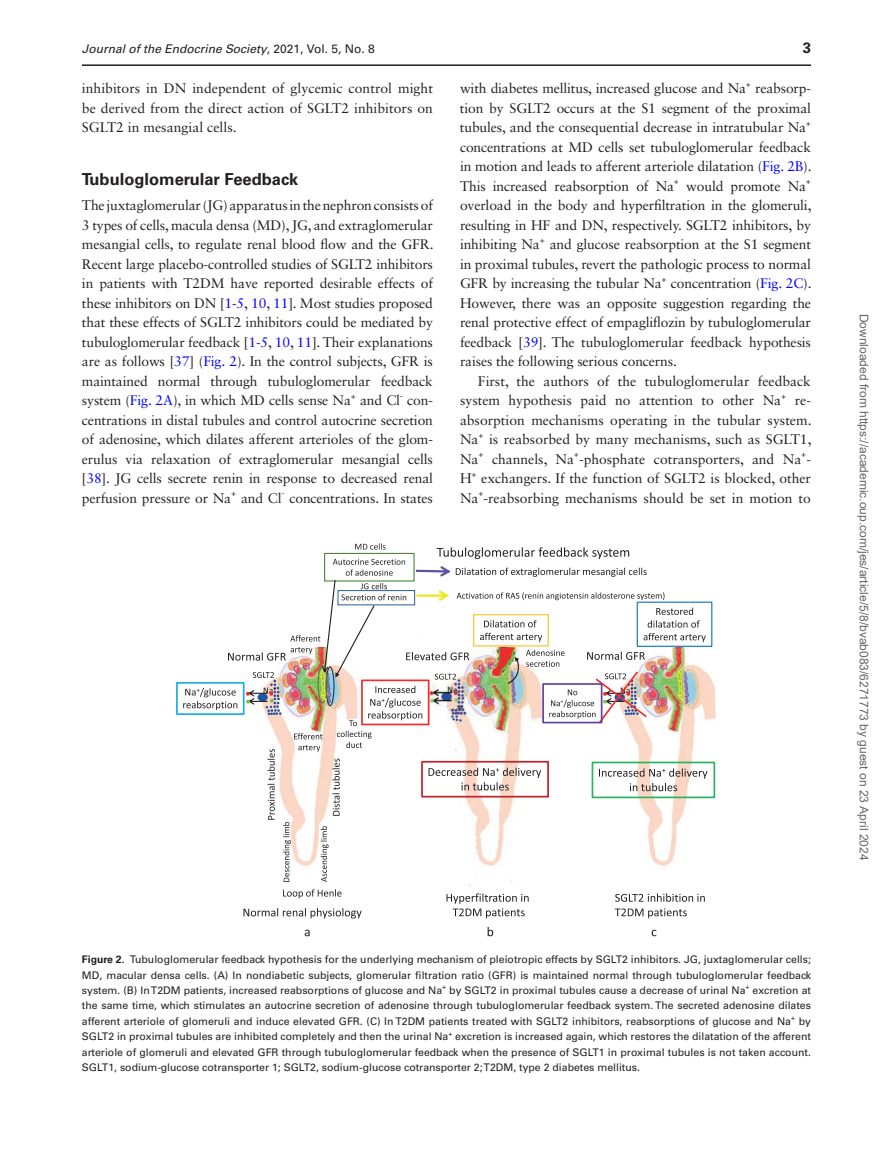
<style>
.page{position:relative;width:893px;height:1174px;background:#fff}
.page>*{position:absolute;margin:0;border:0;box-sizing:border-box;transform-origin:0 0}
.t1{font:700 16.5px "Univers LT Std";color:#231f20}
.t2{font:700 15px "Univers LT Std";color:#231f20}
.t3{font:13.8px/19.5px "Sabon LT Std";color:#231f20;text-align:justify}
.t4{font:12px "Arial";color:#666}
.t5{font:italic 12px "Univers LT Std";color:#231f20}
.t6{font:10.5px/15.3px "Univers LT Std";color:#231f20;text-align:justify}
.t7{font:9.15px "Sabon LT Std";color:#231f20}
.t8{font:6.9px "Univers LT Std";color:#231f20}
.s1{font-style:normal}
.s2{color:#00f}
.s3{font-weight:700}
</style>
<div class="page">
<hr style="left:82px;top:64px;width:729px;height:2px;background:#231f20">
<svg style="left:305px;top:929px;width:5px;height:7px"></svg>
<svg style="left:488px;top:927px;width:5px;height:9px"></svg>
<svg style="left:652px;top:929px;width:4px;height:7px"></svg>
<img style="left:707px;top:673px;width:9px;height:126px">
<svg style="left:243px;top:908px;width:119px;height:10px"></svg>
<svg style="left:446px;top:893px;width:83px;height:25px"></svg>
<svg style="left:615px;top:893px;width:90px;height:8px"></svg>
<svg style="left:615px;top:908px;width:72px;height:10px"></svg>
<div style="left:176px;top:682px;width:69px;height:33px;border:2px solid #1aaee5"></div>
<svg style="left:283px;top:889px;width:58px;height:9px"></svg>
<div style="left:592px;top:761px;width:123px;height:37px;border:2px solid #2bb45f"></div>
<div style="left:637px;top:601px;width:75px;height:46px;border:1px solid #0b74bb"></div>
<svg style="left:183px;top:543px;width:524px;height:339px"></svg>
<p class="t5" style="left:82px;top:42px;width:294px">Journal of the Endocrine Society<span class="s1">, 2021, Vol. 5, No. 8</span></p>
<p class="t2" style="left:803px;top:39px;width:10px">3</p>
<p class="t3" style="left:82px;top:78px;width:352px">inhibitors in DN independent of glycemic control might be derived from the direct action of SGLT2 inhibitors on SGLT2 in mesangial cells.</p>
<p class="t1" style="left:82px;top:169px;width:218px">Tubuloglomerular Feedback</p>
<p class="t3" style="left:82px;top:195px;width:353px">The juxtaglomerular (JG) apparatus in the nephron consists of 3 types of cells, macula densa (MD), JG, and extraglomerular mesangial cells, to regulate renal blood flow and the GFR.<br>Recent large placebo-controlled studies of SGLT2 inhibitors in patients with T2DM have reported desirable effects of these inhibitors on DN [<span class="s2">1-5</span>, <span class="s2">10</span>, <span class="s2">11</span>]. Most studies proposed that these effects of SGLT2 inhibitors could be mediated by tubuloglomerular feedback [<span class="s2">1-5</span>, <span class="s2">10</span>, <span class="s2">11</span>]. Their explanations are as follows [<span class="s2">37</span>] (<span class="s2">Fig. 2</span>). In the control subjects, GFR is maintained normal through tubuloglomerular feedback system (<span class="s2">Fig. 2A</span>), in which MD cells sense Na<sup>+</sup> and Cl</p>
<p class="t3" style="left:460px;top:78px;width:353px">with diabetes mellitus, increased glucose and Na<sup>+</sup> reabsorp&shy;tion by SGLT2 occurs at the S1 segment of the proximal tubules, and the consequential decrease in intratubular Na<sup>+ </sup>concentrations at MD cells set tubuloglomerular feedback in motion and leads to afferent arteriole dilatation (<span class="s2">Fig. 2B</span>).<br>This increased reabsorption of Na<sup>+</sup></p>
<p class="t3" style="left:686px;top:176px;width:121px">would promote Na</p>
<p class="t7" style="left:806px;top:176px;width:7px">+</p>
<p class="t3" style="left:460px;top:195px;width:353px">overload in the body and hyperfiltration in the glomeruli, resulting in HF and DN, respectively. SGLT2 inhibitors, by inhibiting Na<sup>+</sup> and glucose reabsorption at the S1 segment in proximal tubules, revert the pathologic process to normal GFR by increasing the tubular Na<sup>+</sup> concentration (<span class="s2">Fig. 2C</span>).<br>However, there was an opposite suggestion regarding the renal protective effect of empagliflozin by tubuloglomerular feedback [<span class="s2">39</span>]. The tubuloglomerular feedback hypothesis raises the following serious concerns.</p>
<p class="t3" style="left:460px;top:371px;width:352px;text-indent:18px">First, the authors of the tubuloglomerular feedback system hypothesis paid no attention to other Na<sup>+</sup></p>
<p class="t7" style="left:400px;top:390px;width:5px">-</p>
<p class="t3" style="left:82px;top:390px;width:353px;text-indent:325px">con&shy;centrations in distal tubules and control autocrine secretion of adenosine, which dilates afferent arterioles of the glom&shy;erulus via relaxation of extraglomerular mesangial cells [<span class="s2">38</span>]. JG cells secrete renin in response to decreased renal perfusion pressure or Na<sup>+</sup> and Cl</p>
<p class="t3" style="left:460px;top:390px;width:353px;text-indent:335px">re&shy;absorption mechanisms operating in the tubular system.<br>Na<sup>+</sup> is reabsorbed by many mechanisms, such as SGLT1, Na<sup>+</sup></p>
<p class="t3" style="left:492px;top:449px;width:320px">channels, Na -phosphate cotransporters, and Na -</p>
<p class="t7" style="left:574px;top:449px;width:7px">+</p>
<p class="t7" style="left:801px;top:449px;width:7px">+</p>
<p class="t3" style="left:460px;top:468px;width:353px">H<sup>+</sup> exchangers. If the function of SGLT2 is blocked, other<br>Na<sup>+</sup>-reabsorbing mechanisms should be set in motion to</p>
<p class="t7" style="left:282px;top:488px;width:5px">-</p>
<p class="t3" style="left:289px;top:488px;width:145px">concentrations. In states</p>
<p class="t6" style="left:82px;top:952px;width:731px"><span class="s3">Figure 2.</span> Tubuloglomerular feedback hypothesis for the underlying mechanism of pleiotropic effects by SGLT2 inhibitors. JG, juxtaglomerular cells; MD, macular densa cells. (A) In nondiabetic subjects, glomerular filtration ratio (GFR) is maintained normal through tubuloglomerular feedback system. (B) In T2DM patients, increased reabsorptions of glucose and Na<sup>+</sup> by SGLT2 in proximal tubules cause a decrease of urinal Na</p>
<p class="t8" style="left:745px;top:982px;width:6px">+</p>
<p class="t6" style="left:82px;top:982px;width:730px;text-indent:671px">excretion at the same time, which stimulates an autocrine secretion of adenosine through tubuloglomerular feedback system. The secreted adenosine dilates afferent arteriole of glomeruli and induce elevated GFR. (C) In T2DM patients treated with SGLT2 inhibitors, reabsorptions of glucose and Na<sup>+</sup> by SGLT2 in proximal tubules are inhibited completely and then the urinal Na<sup>+</sup> excretion is increased again, which restores the dilatation of the afferent arteriole of glomeruli and elevated GFR through tubuloglomerular feedback when the presence of SGLT1 in proximal tubules is not taken account.<br>SGLT1, sodium-glucose cotransporter 1; SGLT2, sodium-glucose cotransporter 2; T2DM, type 2 diabetes mellitus.</p>
<p class="t4" style="left:868px;top:313px;width:548px;rotate:90deg">Downloaded from https://academic.oup.com/jes/article/5/8/bvab083/6271773 by guest on 23 April 2024</p>
</div>
